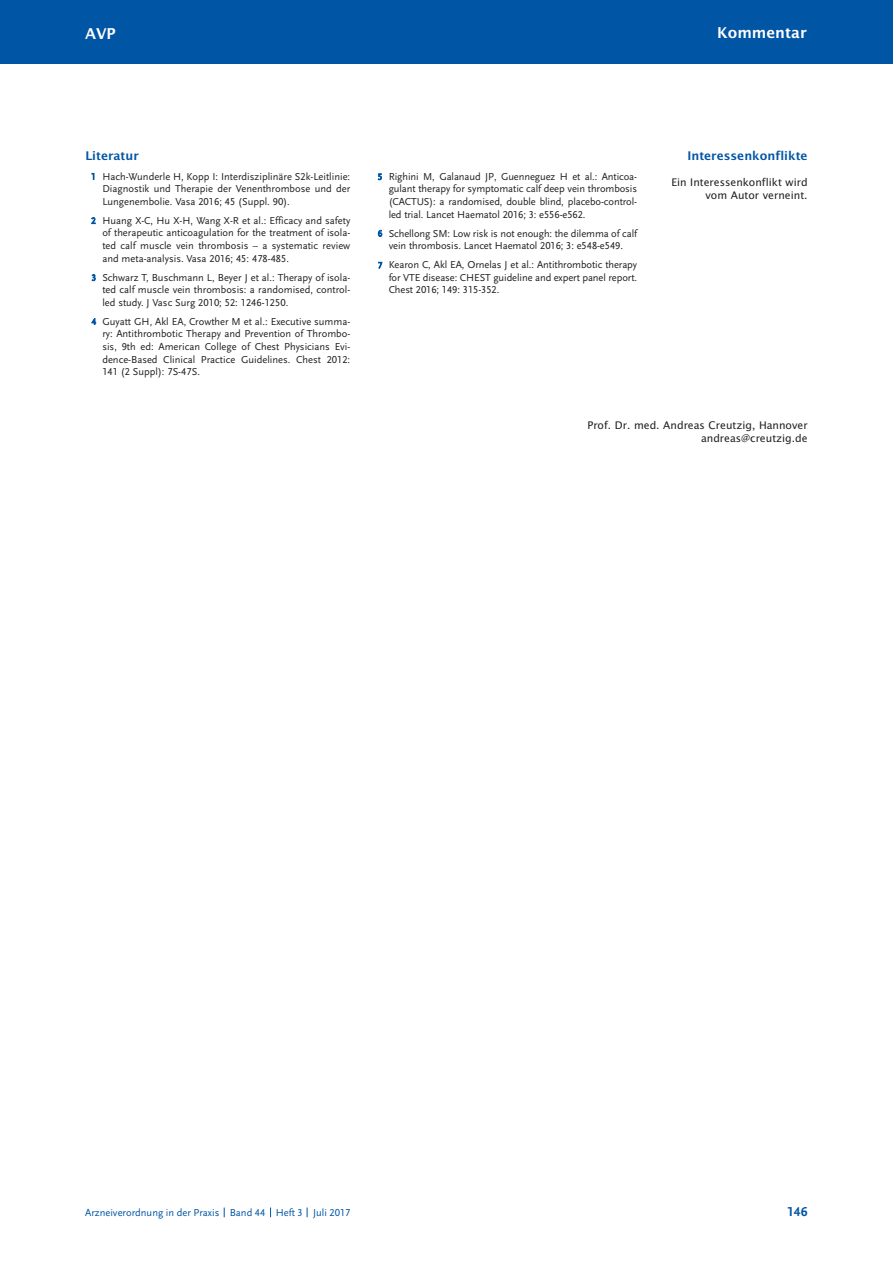
<style>
.page{position:relative;width:893px;height:1263px;background:#fff}
.page>*{position:absolute;margin:0;border:0;box-sizing:border-box;transform-origin:0 0}
.t1{font:600 15px "Lucida Sans";color:#fff}
.t2{font:700 13.5px "Scala Sans LF";color:#0155a5}
.t3{font:600 12px "Lucida Sans";color:#0155a5}
.t4{font:10.5px/12.6px "Scala Sans LF";color:#231f20;text-align:justify}
.t5{font:10.5px/12.6px "Lucida Sans";color:#231f20;text-align:right}
.t6{font:10.5px "Scala Sans LF";color:#0155a5}
.s1{font-size:9px;color:#0155a5}
</style>
<div class="page">
<div style="left:0;top:0;width:892px;height:64px;background:#0155a5"></div>
<h1 class="t1" style="left:85px;top:25px;width:32px">AVP</h1>
<h1 class="t1" style="left:717px;top:24px;width:91px">Kommentar</h1>
<p class="t3" style="left:85px;top:149px;width:55px">Literatur</p>
<p class="t4" style="left:102px;top:170px;width:249px;text-indent:-11px"><span class="s1">1</span> hach-Wunderle h, kopp i: interdisziplinäre s2k-leitlinie: diagnostik und therapie der Venenthrombose und der lungenembolie. Vasa 2016; 45 (suppl. 90).</p>
<p class="t4" style="left:102px;top:214px;width:249px;text-indent:-11px"><span class="s1">2</span> huang X-c, hu X-h, Wang X-r et al.: Efficacy and safety of therapeutic anticoagulation for the treatment of isola&shy;ted calf muscle vein thrombosis – a systematic review and meta-analysis. Vasa 2016; 45: 478-485.</p>
<p class="t4" style="left:102px;top:271px;width:249px;text-indent:-11px"><span class="s1">3</span> schwarz t, buschmann l, beyer J et al.: therapy of isola&shy;ted calf muscle vein thrombosis: a randomised, control&shy;led study. J Vasc surg 2010; 52: 1246-1250.</p>
<p class="t4" style="left:102px;top:315px;width:249px;text-indent:-11px"><span class="s1">4</span> guyatt gh, akl Ea, crowther M et al.: Executive summa&shy;ry: antithrombotic therapy and Prevention of thrombo&shy;sis, 9th ed: american college of chest Physicians Evi&shy;dence-based clinical Practice guidelines. chest 2012:<br>141 (2 suppl): 7s-47s.</p>
<p class="t4" style="left:389px;top:170px;width:250px;text-indent:-11px"><span class="s1">5</span> righini M, galanaud JP, guenneguez h et al.: anticoa&shy;gulant therapy for symptomatic calf deep vein thrombosis (cactUs): a randomised, double blind, placebo-control&shy;led trial. lancet haematol 2016; 3: e556-e562.</p>
<p class="t4" style="left:378px;top:227px;width:262px;text-align:center"><span class="s1">6</span> schellong sM: low risk is not enough: the dilemma of calf vein thrombosis. lancet haematol 2016; 3: e548-e549.</p>
<p class="t4" style="left:389px;top:259px;width:250px;text-indent:-11px"><span class="s1">7</span> kearon c, akl Ea, ornelas J et al.: antithrombotic therapy for VtE disease: chEst guideline and expert panel report. chest 2016; 149: 315-352.</p>
<p class="t3" style="left:687px;top:149px;width:122px">Interessenkonflikte</p>
<p class="t5" style="left:671px;top:176px;width:138px">Ein Interessenkonflikt wird vom Autor verneint.</p>
<p class="t5" style="left:587px;top:419px;width:222px">Prof. Dr. med. Andreas Creutzig, Hannover andreas@creutzig.de</p>
<p class="t6" style="left:85px;top:1207px;width:267px">arzneiverordnung in der Praxis band 44 heft 3 Juli 2017</p>
<p class="t2" style="left:787px;top:1204px;width:22px">146</p>
</div>
